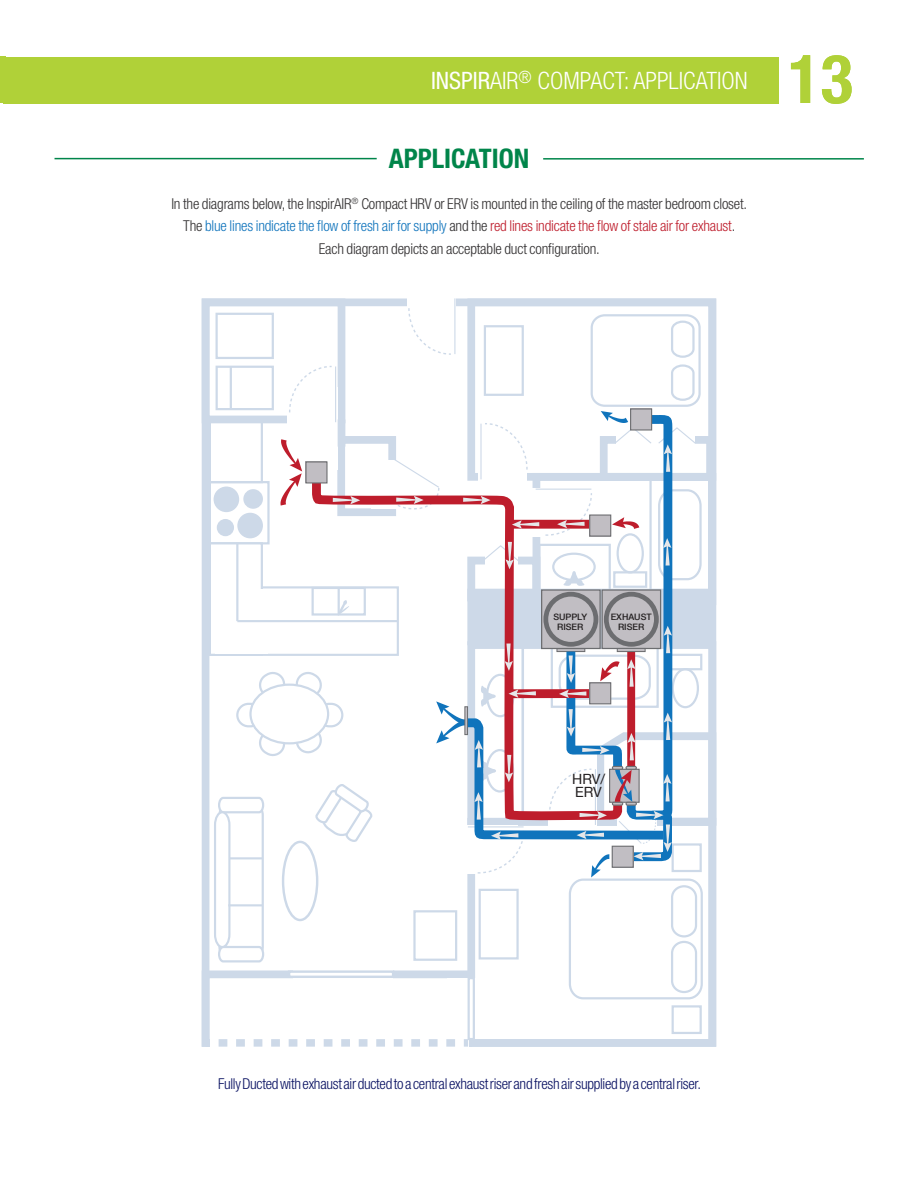
<style>
.page{position:relative;width:918px;height:1188px;background:#fff}
.page>*{position:absolute;margin:0;border:0;box-sizing:border-box;transform-origin:0 0}
.t1{font:700 condensed 67.5px "Helvetica Neue LT Std";color:#b0d138}
.titre_rubrique{font:700 condensed 27px "Helvetica Neue LT Std";color:#00854a}
.t2{font:300 condensed 24px "Helvetica Neue LT Std";color:#fff}
._05-Tetiere_Tableau{font:300 condensed 15px "Helvetica Neue LT Std";letter-spacing:-.01em;color:#312f30}
._05-Tetiere_Tableau-2{font:300 condensed 15px "Helvetica Neue LT Std";letter-spacing:-.01em;color:#1074bc}
._05-Tetiere_Tableau-3{font:300 condensed 15px "Helvetica Neue LT Std";letter-spacing:-.02em;color:#081061}
.t3{font:14.1px/13.2px "Helvetica Neue LT Com";letter-spacing:-.01em;color:#231f20}
.t4{font:500 8.85px/10.6px "Helvetica Neue LT Com";color:#231f20;text-align:center}
.s1{font-weight:400}
.s2{color:#312f30}
.s3{color:#be1d2c}
</style>
<div class="page">
<div style="left:3px;top:57px;width:776px;height:47px;background:#b0d138"></div>
<div style="left:0;top:56px;width:6px;height:47px;background:#b0d138"></div>
<hr style="left:55px;top:158px;width:322px;height:1px;background:#00854a">
<hr style="left:543px;top:158px;width:321px;height:2px;background:#00854a">
<div style="left:467px;top:298px;width:249px;height:183px;border:8px solid #9bb3d1"></div>
<div style="left:202px;top:298px;width:143px;height:125px;border:8px solid #9bb3d1"></div>
<hr style="left:454px;top:298px;width:1px;height:56px;background:#9bb3d1">
<svg style="left:206px;top:307px;width:510px;height:740px"></svg>
<p class="t2" style="left:431px;top:66px;width:318px"><span class="s1">INSPIR</span>AIR<sup>®</sup> COMPACT: APPLICATION</p>
<p class="titre_rubrique" style="left:389px;top:142px;width:142px">APPLICATION</p>
<p class="_05-Tetiere_Tableau" style="left:171px;top:195px;width:577px">In the diagrams below, the InspirAIR<sup>®</sup> Compact HRV or ERV is mounted in the ceiling of the master bedroom closet.</p>
<p class="_05-Tetiere_Tableau-2" style="left:183px;top:217px;width:554px"><span class="s2">The</span> blue lines indicate the flow of fresh air for supply <span class="s2">and the</span> <span class="s3">red lines indicate the flow of stale air for exhaust</span><span class="s2">.</span></p>
<p class="_05-Tetiere_Tableau" style="left:319px;top:240px;width:283px">Each diagram depicts an acceptable duct configuration.</p>
<h1 class="t1" style="left:788px;top:38px;width:66px">13</h1>
<p class="t4" style="left:553px;top:611px;width:35px">SUPPLY<br>RISER</p>
<p class="t4" style="left:611px;top:611px;width:42px">EXHAUST<br>RISER</p>
<p class="t3" style="left:572px;top:772px;width:34px">HRV/<br>ERV</p>
<p class="_05-Tetiere_Tableau-3" style="left:218px;top:1075px;width:484px">Fully Ducted with exhaust air ducted to a central exhaust riser and fresh air supplied by a central riser.</p>
</div>
